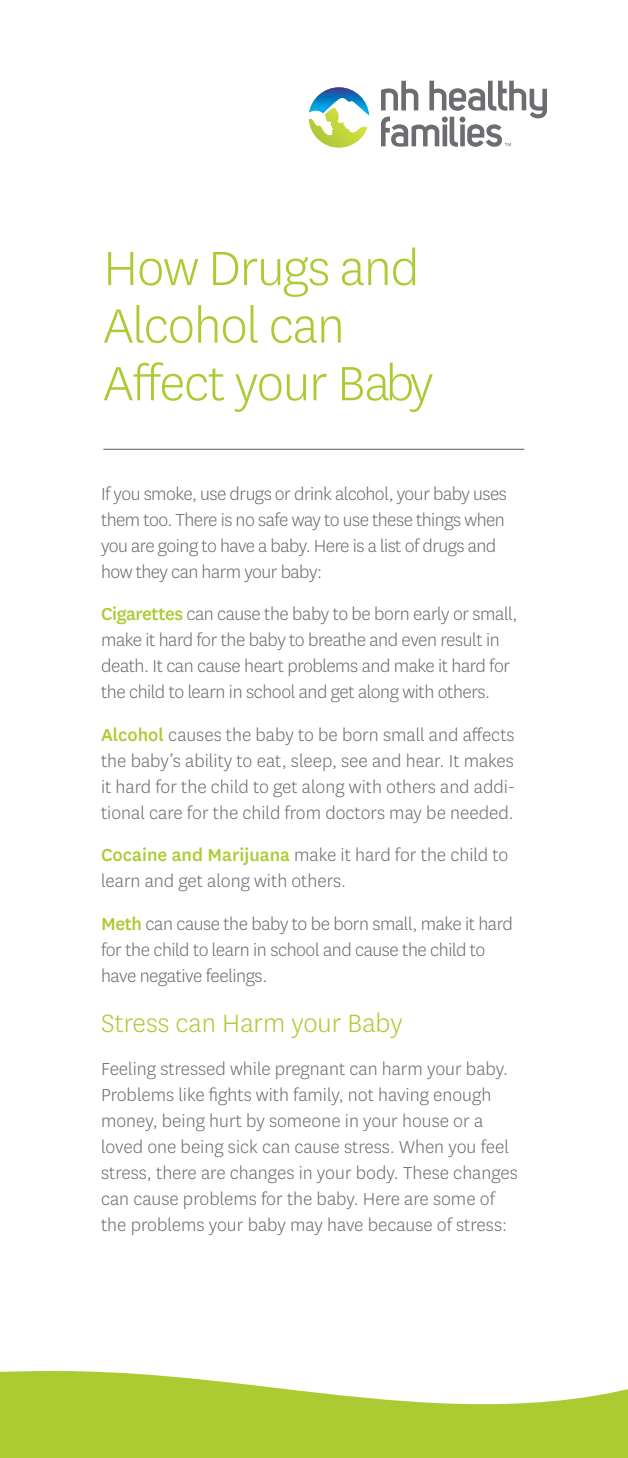
<style>
.page{position:relative;width:628px;height:1458px;background:#fff}
.page>*{position:absolute;margin:0;border:0;box-sizing:border-box;transform-origin:0 0}
.t1{font:300 56.25px/57.6px "National";letter-spacing:-.02em;color:#accb33}
.t2{font:300 29.25px "National";color:#accb33}
.t3{font:300 20.25px/26.1px "National";letter-spacing:-.02em;color:#6c6d70}
.t4{font:300 20.25px/26.1px "National";color:#6c6d70}
.s1{font-weight:500;color:#accb33}
</style>
<div class="page">
<svg style="left:0;top:1371px;width:628px;height:87px;fill:#accb33"></svg>
<svg style="left:381px;top:81px;width:166px;height:66px"></svg>
<svg style="left:309px;top:87px;width:60px;height:61px"></svg>
<hr style="left:103px;top:449px;width:421px;height:1px;background:#6c6d70">
<p class="t1" style="left:103px;top:237px;width:331px">How Drugs and<br>Alcohol can<br>Affect your Baby</p>
<p class="t3" style="left:101px;top:480px;width:407px">If you smoke, use drugs or drink alcohol, your baby uses them too. There is no safe way to use these things when you are going to have a baby. Here is a list of drugs and how they can harm your baby:</p>
<p class="t3" style="left:101px;top:600px;width:418px"><span class="s1">Cigarettes</span> can cause the baby to be born early or small, make it hard for the baby to breathe and even result in death. It can cause heart problems and make it hard for the child to learn in school and get along with others.</p>
<p class="t3" style="left:101px;top:721px;width:416px;text-align:justify"><span class="s1">Alcohol</span> causes the baby to be born small and affects the baby’s ability to eat, sleep, see and hear. It makes it hard for the child to get along with others and addi&shy;tional care for the child from doctors may be needed.</p>
<p class="t4" style="left:101px;top:841px;width:409px"><span class="s1">Cocaine and Marijuana</span> make it hard for the child to learn and get along with others.</p>
<p class="t3" style="left:101px;top:910px;width:413px"><span class="s1">Meth</span> can cause the baby to be born small, make it hard for the child to learn in school and cause the child to have negative feelings.</p>
<p class="t2" style="left:101px;top:1005px;width:303px">Stress can Harm your Baby</p>
<p class="t4" style="left:101px;top:1055px;width:418px">Feeling stressed while pregnant can harm your baby.<br>Problems like fights with family, not having enough money, being hurt by someone in your house or a loved one being sick can cause stress. When you feel stress, there are changes in your body. These changes can cause problems for the baby. Here are some of the problems your baby may have because of stress:</p>
</div>
